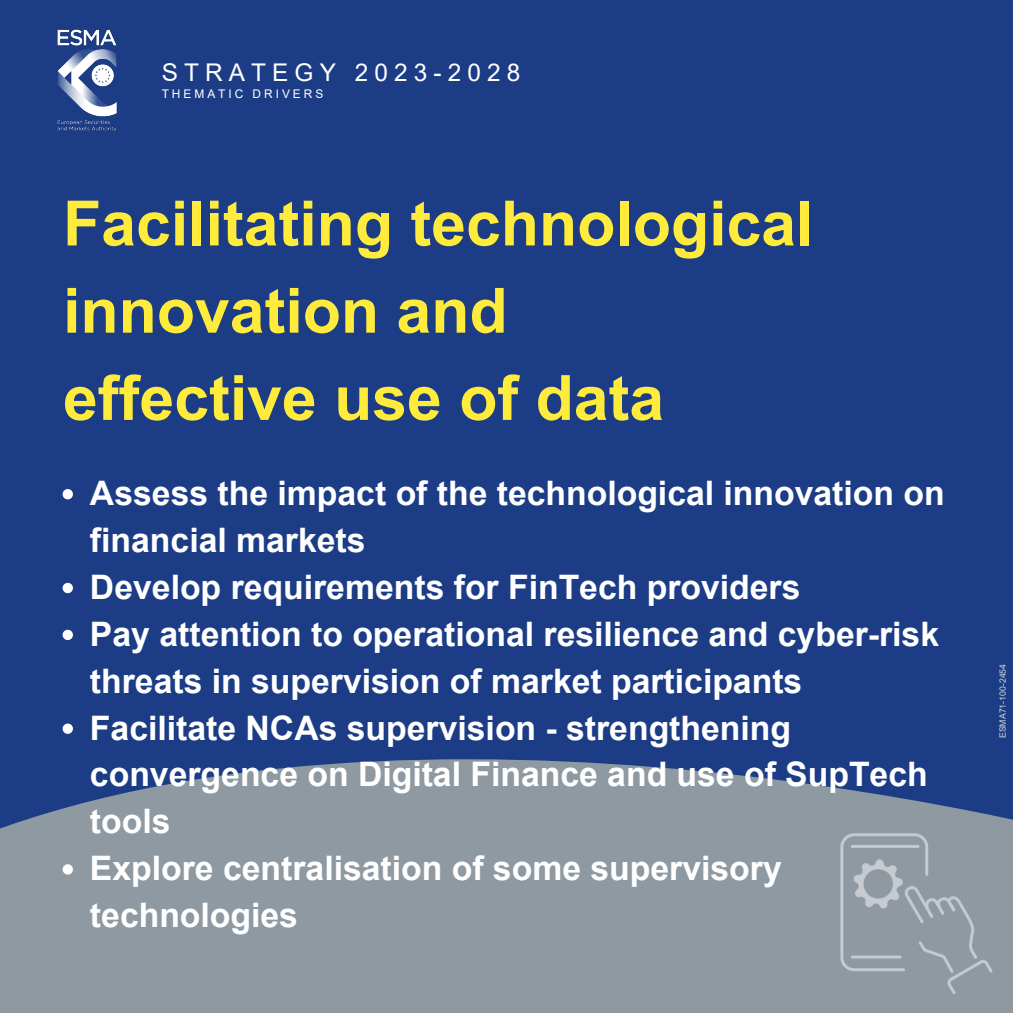
<style>
.page{position:relative;width:1013px;height:1013px;background:#fff}
.page>*{position:absolute;margin:0;border:0;box-sizing:border-box;transform-origin:0 0}
.t1{font:700 62.5px/87.2px "Arial";color:#ffeb3b}
.t2{font:700 33.75px/46.9px "Arial";color:#fff}
.t3{font:24.38px "Arial";letter-spacing:.25em;color:#fff}
.t4{font:11.88px "Arial";letter-spacing:.25em;color:#fff}
.t5{font:8.75px "Arial";color:#d2d2db}
</style>
<div class="page">
<div style="left:0;top:0;width:1012px;height:1012px;background:#1c3d86"></div>
<svg style="left:0;top:727px;width:1012px;height:285px;fill:#8e99a2"></svg>
<img style="left:824px;top:819px;width:178px;height:178px">
<svg style="left:63px;top:489px;width:10px;height:10px"></svg>
<svg style="left:63px;top:583px;width:10px;height:10px"></svg>
<svg style="left:63px;top:629px;width:10px;height:11px"></svg>
<svg style="left:63px;top:723px;width:10px;height:11px"></svg>
<svg style="left:63px;top:864px;width:10px;height:10px"></svg>
<img style="left:57px;top:29px;width:60px;height:103px">
<p class="t3" style="left:162px;top:59px;width:360px">STRATEGY 2023-2028</p>
<p class="t4" style="left:162px;top:87px;width:163px">THEMATIC DRIVERS</p>
<h1 class="t1" style="left:63px;top:180px;width:751px">Facilitating technological innovation and<br>effective use of data</h1>
<p class="t2" style="left:90px;top:470px;width:856px">Assess the impact of the technological innovation on financial markets<br>Develop requirements for FinTech providers<br>Pay attention to operational resilience and cyber-risk threats in supervision of market participants Facilitate NCAs supervision - strengthening convergence on Digital Finance and use of SupTech tools<br>Explore centralisation of some supervisory technologies</p>
<p class="t5" style="left:998px;top:738px;width:76px;rotate:-90deg">ESMA71-100-2454</p>
</div>
